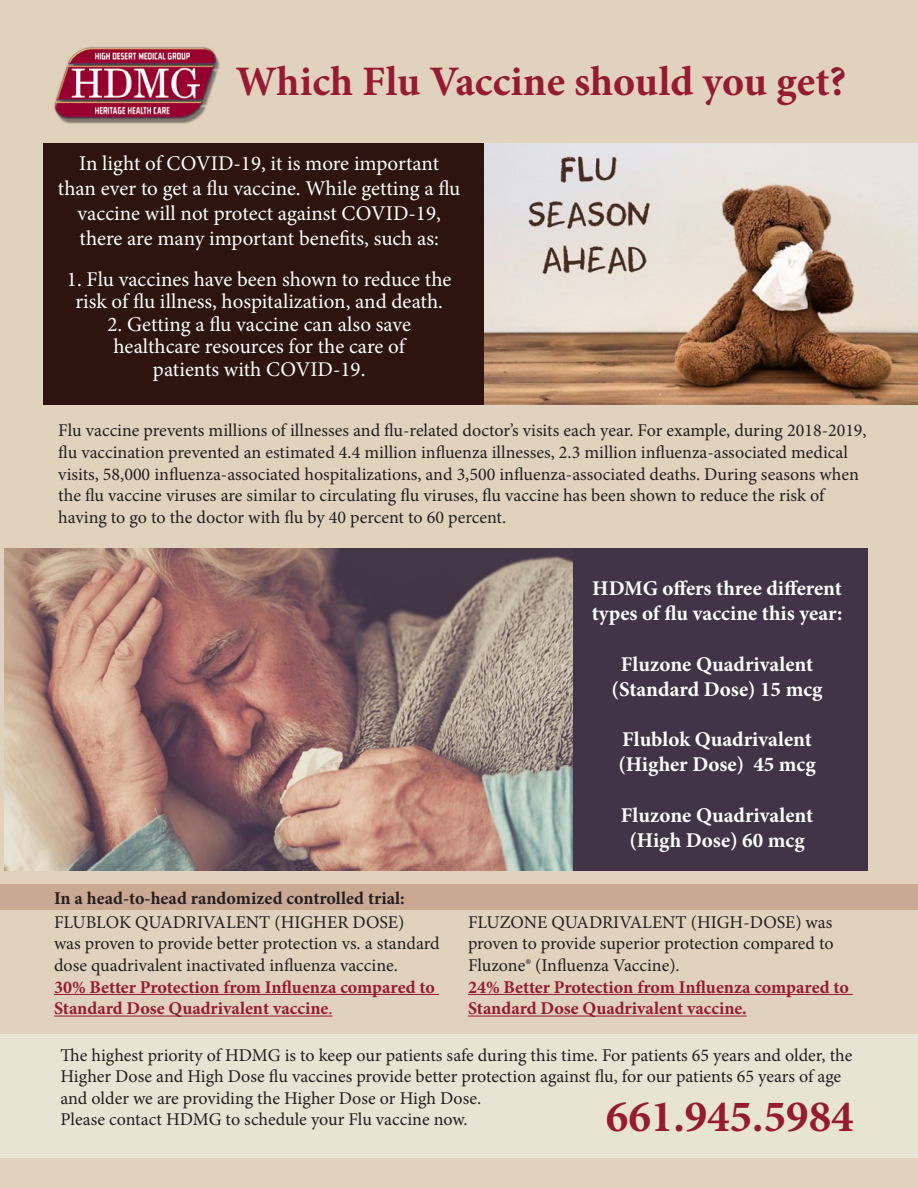
<style>
.page{position:relative;width:918px;height:1188px;background:#e1d2be}
.page>*{position:absolute;margin:0;border:0;box-sizing:border-box;transform-origin:0 0}
.t1{font:700 45px "Minion Pro";color:#981a31}
.t2{font:700 42px "Minion Pro";color:#981a31}
.t3{font:21px/25.2px "Minion Pro";color:#fff;text-align:center}
.t4{font:700 21px/25.2px "Minion Pro";color:#fff}
.t5{font:18px/21.6px "Minion Pro";color:#231f20}
.t6{font:700 18px/21.6px "Minion Pro";color:#981a31}
.t7{font:700 18px "Minion Pro";color:#231f20}
.s1{font-weight:400}
</style>
<div class="page">
<img style="left:484px;top:144px;width:434px;height:261px">
<div style="left:318px;top:548px;width:550px;height:322px;background:#413447"></div>
<img style="left:4px;top:549px;width:568px;height:321px">
<div style="left:0;top:885px;width:918px;height:25px;background:#caa992"></div>
<div style="left:43px;top:144px;width:441px;height:261px;background:#2d140e"></div>
<hr style="left:54px;top:994px;width:385px;height:1px;background:#981a31">
<hr style="left:54px;top:1016px;width:278px;height:1px;background:#981a31">
<hr style="left:468px;top:994px;width:385px;height:1px;background:#981a31">
<hr style="left:468px;top:1016px;width:279px;height:1px;background:#981a31">
<div style="left:0;top:1035px;width:918px;height:123px;background:#e7e4d4"></div>
<img style="left:54px;top:46px;width:166px;height:78px">
<p class="t2" style="left:236px;top:52px;width:612px">Which Flu Vaccine should you get?</p>
<p class="t3" style="left:58px;top:151px;width:404px">In light of COVID-19, it is more important than ever to get a flu vaccine. While getting a flu vaccine will not protect against COVID-19, there are many important benefits, such as:</p>
<p class="t3" style="left:67px;top:268px;width:386px;line-height:22.5px">1. Flu vaccines have been shown to reduce the risk of flu illness, hospitalization, and death.</p>
<p class="t3" style="left:107px;top:312px;width:305px">2. Getting a flu vaccine can also save</p>
<p class="t3" style="left:113px;top:334px;width:293px">healthcare resources for the care of</p>
<p class="t3" style="left:153px;top:357px;width:214px">patients with COVID-19.</p>
<p class="t5" style="left:58px;top:420px;width:810px">Flu vaccine prevents millions of illnesses and flu-related doctor’s visits each year. For example, during 2018-2019, flu vaccination prevented an estimated 4.4 million influenza illnesses, 2.3 million influenza-associated medical visits, 58,000 influenza-associated hospitalizations, and 3,500 influenza-associated deaths. During seasons when the flu vaccine viruses are similar to circulating flu viruses, flu vaccine has been shown to reduce the risk of</p>
<p class="t5" style="left:58px;top:506px;width:449px">having to go to the doctor with flu by 40 percent to 60 percent.</p>
<p class="t7" style="left:54px;top:886px;width:352px">In a head-to-head randomized controlled trial:</p>
<p class="t5" style="left:54px;top:911px;width:352px">FLUBLOK QUADRIVALENT (HIGHER DOSE)</p>
<p class="t5" style="left:54px;top:933px;width:387px">was proven to provide better protection vs. a standard dose quadrivalent inactivated influenza vaccine.</p>
<p class="t6" style="left:54px;top:976px;width:382px">30% Better Protection from Influenza compared to<br>Standard Dose Quadrivalent vaccine<span class="s1">.</span></p>
<p class="t4" style="left:592px;top:575px;width:252px">HDMG offers three different types of flu vaccine this year:</p>
<p class="t4" style="left:621px;top:651px;width:194px">Fluzone Quadrivalent</p>
<p class="t4" style="left:612px;top:676px;width:212px">(Standard Dose) 15 mcg</p>
<p class="t4" style="left:622px;top:727px;width:191px">Flublok Quadrivalent</p>
<p class="t4" style="left:618px;top:752px;width:199px">(Higher Dose) 45 mcg</p>
<p class="t4" style="left:621px;top:802px;width:194px">Fluzone Quadrivalent</p>
<p class="t4" style="left:629px;top:827px;width:177px">(High Dose) 60 mcg</p>
<p class="t5" style="left:468px;top:911px;width:367px;text-align:justify">FLUZONE QUADRIVALENT (HIGH-DOSE) was proven to provide superior protection compared to Fluzone® (Influenza Vaccine).</p>
<p class="t6" style="left:468px;top:976px;width:382px">24% Better Protection from Influenza compared to<br>Standard Dose Quadrivalent vaccine.</p>
<p class="t5" style="left:60px;top:1044px;width:794px">The highest priority of HDMG is to keep our patients safe during this time. For patients 65 years and older, the<br>Higher Dose and High Dose flu vaccines provide better protection against flu, for our patients 65 years of age and older we are providing the Higher Dose or High Dose.</p>
<p class="t5" style="left:60px;top:1109px;width:409px">Please contact HDMG to schedule your Flu vaccine now.</p>
<p class="t1" style="left:606px;top:1084px;width:249px">661.945.5984</p>
</div>
